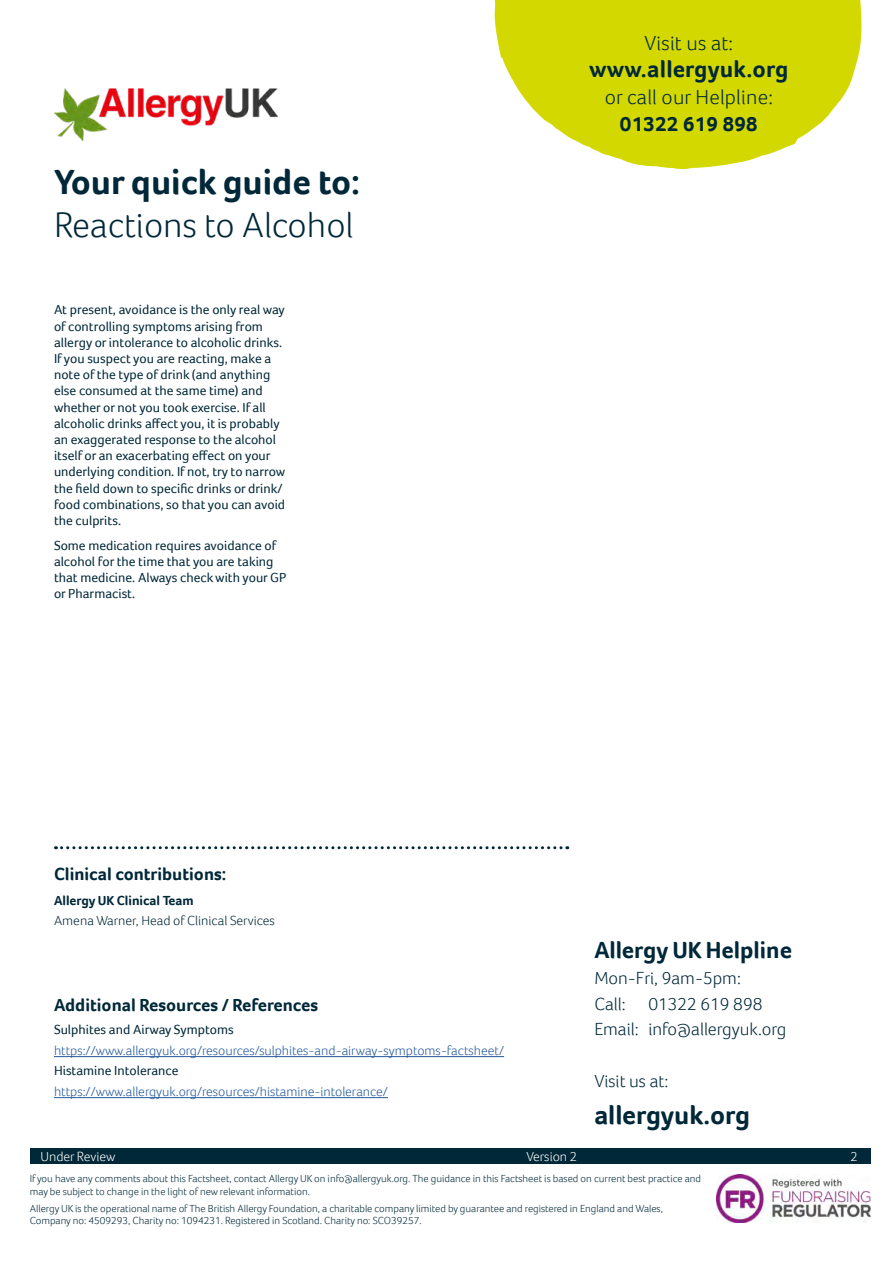
<style>
.page{position:relative;width:893px;height:1263px;background:#fff}
.page>*{position:absolute;margin:0;border:0;box-sizing:border-box;transform-origin:0 0}
.t1{font:300 36px "Foco";color:#002838}
.t2{font:700 36px "Foco";color:#002838}
.t3{font:700 27px "Foco";color:#002838}
.t4{font:700 24px "Foco";color:#002838}
.t5{font:300 21px "Foco";letter-spacing:.01em;color:#002838}
.t6{font:700 21px "Foco";letter-spacing:.01em;color:#002838}
.t7{font:300 18px/25.8px "Foco";color:#002838}
.t8{font:700 18px "Foco";color:#002838}
.t9{font:13.5px/16.2px "Foco";color:#002838}
.t10{font:300 13.5px "Foco";color:#275b9b}
.t11{font:300 13.5px "Foco";color:#002838}
.t12{font:700 13.5px "Foco";color:#002838}
.t13{font:300 13.5px "Foco";color:#fff}
.t14{font:300 10.5px/12.6px "Foco";color:#002838}
</style>
<div class="page">
<svg style="left:494px;top:0;width:368px;height:169px;fill:#d3d800"></svg>
<img style="left:54px;top:89px;width:224px;height:51px">
<svg style="left:56px;top:846px;width:512px;height:3px"></svg>
<hr style="left:54px;top:1056px;width:450px;height:1px;background:#275b9b">
<hr style="left:54px;top:1097px;width:334px;height:1px;background:#275b9b">
<div style="left:31px;top:1148px;width:840px;height:15px;background:#002838"></div>
<img style="left:717px;top:1175px;width:154px;height:47px">
<h1 class="t2" style="left:54px;top:158px;width:308px">Your quick guide to:</h1>
<h1 class="t1" style="left:54px;top:201px;width:301px">Reactions to Alcohol</h1>
<p class="t9" style="left:54px;top:302px;width:233px">At present, avoidance is the only real way of controlling symptoms arising from allergy or intolerance to alcoholic drinks.<br>If you suspect you are reacting, make a note of the type of drink (and anything else consumed at the same time) and whether or not you took exercise. If all alcoholic drinks affect you, it is probably an exaggerated response to the alcohol itself or an exacerbating effect on your underlying condition. If not, try to narrow the field down to specific drinks or drink/ food combinations, so that you can avoid the culprits.</p>
<p class="t9" style="left:54px;top:537px;width:234px">Some medication requires avoidance of alcohol for the time that you are taking that medicine. Always check with your GP or Pharmacist.</p>
<h3 class="t5" style="left:645px;top:29px;width:90px">Visit us at:</h3>
<h3 class="t4" style="left:589px;top:53px;width:201px">www.allergyuk.org</h3>
<h3 class="t5" style="left:605px;top:83px;width:170px">or call our Helpline:</h3>
<h3 class="t6" style="left:620px;top:110px;width:139px">01322 619 898</h3>
<h3 class="t8" style="left:54px;top:862px;width:174px">Clinical contributions:</h3>
<p class="t12" style="left:54px;top:891px;width:141px">Allergy UK Clinical Team</p>
<p class="t11" style="left:54px;top:912px;width:222px">Amena Warner, Head of Clinical Services</p>
<h3 class="t8" style="left:54px;top:993px;width:266px">Additional Resources / References</h3>
<p class="t9" style="left:54px;top:1022px;width:181px">Sulphites and Airway Symptoms</p>
<p class="t10" style="left:54px;top:1041px;width:452px">https://www.allergyuk.org/resources/sulphites-and-airway-symptoms-factsheet/</p>
<p class="t9" style="left:54px;top:1063px;width:126px">Histamine Intolerance</p>
<p class="t10" style="left:54px;top:1082px;width:335px">https://www.allergyuk.org/resources/histamine-intolerance/</p>
<h3 class="t4" style="left:594px;top:934px;width:199px">Allergy UK Helpline</h3>
<h3 class="t7" style="left:594px;top:964px;width:148px">Mon-Fri, 9am-5pm:<br>Call:</h3>
<h3 class="t7" style="left:594px;top:990px;width:194px;text-indent:54px">01322 619 898<br>Email: info@allergyuk.org</h3>
<h3 class="t7" style="left:594px;top:1068px;width:75px">Visit us at:</h3>
<h2 class="t3" style="left:594px;top:1097px;width:157px">allergyuk.org</h2>
<p class="t13" style="left:40px;top:1147px;width:77px">Under Review</p>
<p class="t13" style="left:526px;top:1147px;width:52px">Version 2</p>
<p class="t13" style="left:850px;top:1147px;width:9px">2</p>
<p class="t14" style="left:30px;top:1172px;width:673px">If you have any comments about this Factsheet, contact Allergy UK on info@allergyuk.org. The guidance in this Factsheet is based on current best practice and may be subject to change in the light of new relevant information.</p>
<p class="t14" style="left:30px;top:1201px;width:635px">Allergy UK is the operational name of The British Allergy Foundation, a charitable company limited by guarantee and registered in England and Wales,<br>Company no: 4509293, Charity no: 1094231. Registered in Scotland. Charity no: SCO39257.</p>
</div>
